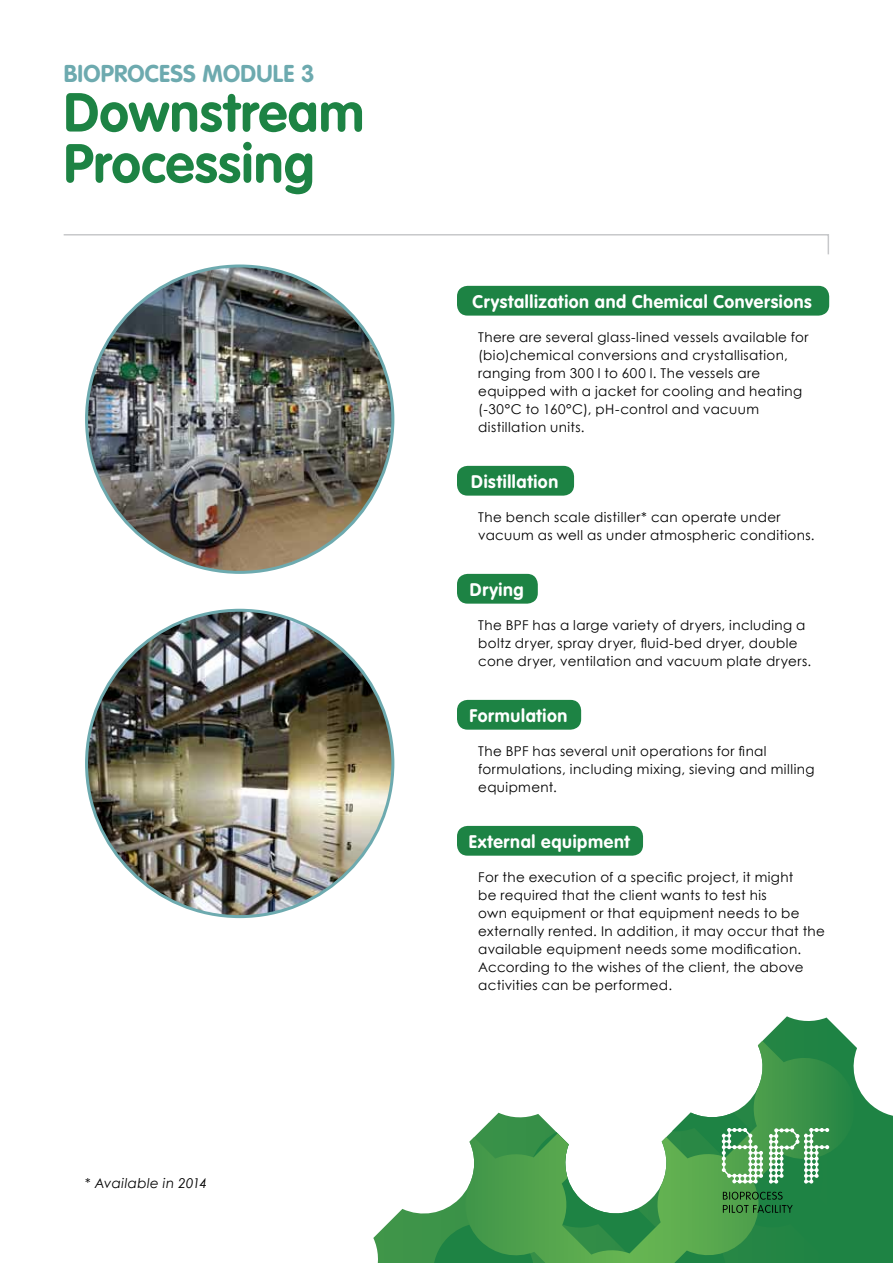
<style>
.page{position:relative;width:893px;height:1263px;background:#fff}
.page>*{position:absolute;margin:0;border:0;box-sizing:border-box;transform-origin:0 0}
.t1{font:700 54px/51px "VAG Rounded Std";letter-spacing:.01em;color:#1d8344}
.t2{font:700 24px "VAG Rounded Std";letter-spacing:.01em;color:#6daaaf}
.t3{font:700 18px "VAG Rounded Std";letter-spacing:.035em;color:#fff}
.t4{font:13.5px/18px "Century Gothic";letter-spacing:.025em;color:#000}
.t5{font:italic 13.5px "Century Gothic";letter-spacing:.03em;color:#000}
</style>
<div class="page">
<svg style="left:373px;top:1016px;width:509px;height:247px"></svg>
<svg style="left:432px;top:1112px;width:461px;height:151px"></svg>
<svg style="left:462px;top:1041px;width:398px;height:222px"></svg>
<svg style="left:723px;top:1192px;width:69px;height:21px"></svg>
<svg style="left:722px;top:1128px;width:107px;height:55px"></svg>
<svg style="left:63px;top:234px;width:766px;height:21px"></svg>
<div style="left:457px;top:286px;width:372px;height:30px;background:#1d8344;border-radius:11px"></div>
<div style="left:457px;top:466px;width:117px;height:30px;background:#1d8344;border-radius:11px"></div>
<div style="left:457px;top:574px;width:81px;height:30px;background:#1d8344;border-radius:11px"></div>
<div style="left:457px;top:700px;width:124px;height:30px;background:#1d8344;border-radius:11px"></div>
<div style="left:457px;top:826px;width:186px;height:30px;background:#1d8344;border-radius:11px"></div>
<img style="left:87px;top:266px;width:306px;height:306px;border-radius:153px">
<img style="left:87px;top:610px;width:306px;height:307px;border-radius:153px">
<h2 class="t2" style="left:64px;top:60px;width:252px">BIOPROCESS MODULE 3</h2>
<h1 class="t1" style="left:64px;top:89px;width:302px">Downstream<br>Processing</h1>
<p class="t5" style="left:85px;top:1175px;width:124px">* Available in 2014</p>
<h3 class="t3" style="left:473px;top:291px;width:341px">Crystallization and Chemical Conversions</h3>
<p class="t4" style="left:478px;top:328px;width:332px">There are several glass-lined vessels available for (bio)chemical conversions and crystallisation, ranging from 300 l to 600 l. The vessels are equipped with a jacket for cooling and heating (-30°C to 160°C), pH-control and vacuum distillation units.</p>
<h3 class="t3" style="left:471px;top:471px;width:88px">Distillation</h3>
<p class="t4" style="left:478px;top:508px;width:338px">The bench scale distiller* can operate under vacuum as well as under atmospheric conditions.</p>
<h3 class="t3" style="left:470px;top:579px;width:55px">Drying</h3>
<p class="t4" style="left:478px;top:616px;width:334px">The BPF has a large variety of dryers, including a boltz dryer, spray dryer, fluid-bed dryer, double cone dryer, ventilation and vacuum plate dryers.</p>
<h3 class="t3" style="left:470px;top:705px;width:99px">Formulation</h3>
<p class="t4" style="left:478px;top:742px;width:338px">The BPF has several unit operations for final formulations, including mixing, sieving and milling equipment.</p>
<h3 class="t3" style="left:469px;top:831px;width:162px">External equipment</h3>
<p class="t4" style="left:478px;top:868px;width:348px">For the execution of a specific project, it might<br>be required that the client wants to test his<br>own equipment or that equipment needs to be externally rented. In addition, it may occur that the available equipment needs some modification.<br>According to the wishes of the client, the above activities can be performed.</p>
</div>
